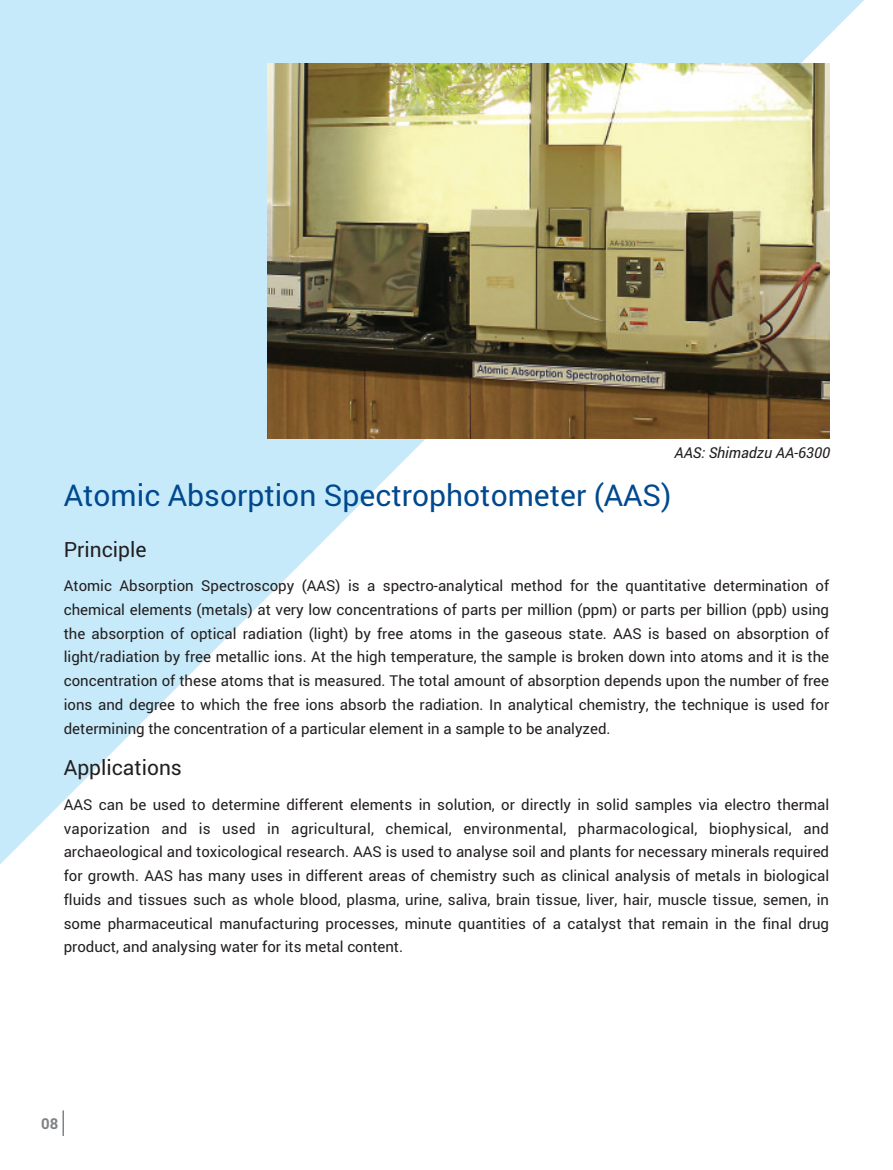
<style>
.page{position:relative;width:893px;height:1170px;background:#fff}
.page>*{position:absolute;margin:0;border:0;box-sizing:border-box;transform-origin:0 0}
.t1{font:30px "Roboto";color:#01498e}
.t2{font:21px "Roboto";color:#231f20}
.t3{font:15px/23.7px "Roboto";color:#231f20;text-align:justify}
.t4{font:italic 15px "Roboto";color:#231f20}
.t5{font:700 15px "Roboto";color:#808285}
</style>
<div class="page">
<img style="left:0;top:0;width:864px;height:1136px">
<img style="left:267px;top:64px;width:562px;height:374px">
<hr style="left:62px;top:1110px;width:2px;height:25px;background:#808285">
<p class="t4" style="left:674px;top:442px;width:157px">AAS: Shimadzu AA-6300</p>
<h1 class="t1" style="left:64px;top:474px;width:609px">Atomic Absorption Spectrophotometer (AAS)</h1>
<h2 class="t2" style="left:64px;top:535px;width:84px">Principle</h2>
<p class="t3" style="left:64px;top:573px;width:767px">Atomic Absorption Spectroscopy (AAS) is a spectro-analytical method for the quantitative determination of chemical elements (metals) at very low concentrations of parts per million (ppm) or parts per billion (ppb) using the absorption of optical radiation (light) by free atoms in the gaseous state. AAS is based on absorption of light/radiation by free metallic ions. At the high temperature, the sample is broken down into atoms and it is the concentration of these atoms that is measured. The total amount of absorption depends upon the number of free ions and degree to which the free ions absorb the radiation. In analytical chemistry, the technique is used for determining the concentration of a particular element in a sample to be analyzed.</p>
<h2 class="t2" style="left:64px;top:753px;width:120px">Applications</h2>
<p class="t3" style="left:64px;top:792px;width:767px">AAS can be used to determine different elements in solution, or directly in solid samples via electro thermal vaporization and is used in agricultural, chemical, environmental, pharmacological, biophysical, and archaeological and toxicological research. AAS is used to analyse soil and plants for necessary minerals required for growth. AAS has many uses in different areas of chemistry such as clinical analysis of metals in biological fluids and tissues such as whole blood, plasma, urine, saliva, brain tissue, liver, hair, muscle tissue, semen, in some pharmaceutical manufacturing processes, minute quantities of a catalyst that remain in the final drug product, and analysing water for its metal content.</p>
<p class="t5" style="left:41px;top:1117px;width:19px">08</p>
</div>
